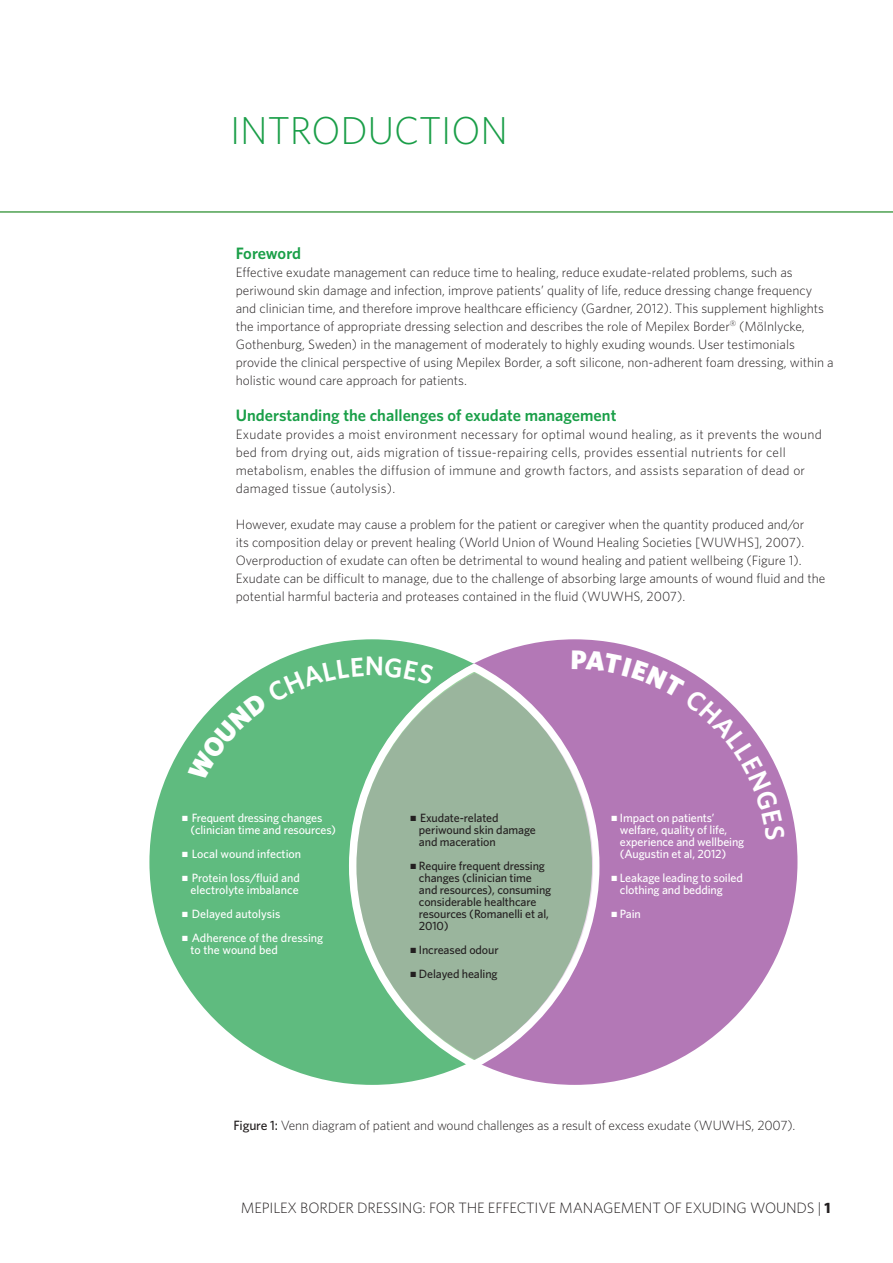
<style>
.page{position:relative;width:893px;height:1263px;background:#fff}
.page>*{position:absolute;margin:0;border:0;box-sizing:border-box;transform-origin:0 0}
.t1{font:300 39px "Whitney";color:#1a9e48}
.t2{font:600 16.5px "Whitney";color:#1a9f48}
.t3{font:300 15px "Whitney";letter-spacing:-.01em;color:#231f20}
.t4{font:300 13.5px/18px "Whitney";color:#231f20}
.t5{font:300 13.5px/18px "Whitney";letter-spacing:.02em;color:#231f20}
.t6{font:500 12px/12px "Whitney";letter-spacing:-.01em;color:#fff}
.t7{font:500 12px/12px "Whitney";letter-spacing:-.01em;color:#231f20}
.s1{font-weight:500}
.s2{font-weight:700}
</style>
<div class="page">
<hr style="left:0;top:211px;width:893px;height:2px;background:#6eb271">
<div style="left:149px;top:639px;width:446px;height:446px;background:#5fbb7f;border-radius:50%"></div>
<div style="left:352px;top:639px;width:445px;height:446px;background:#b378b6;border-radius:50%"></div>
<div style="left:349px;top:664px;width:250px;height:404px;border:8px solid #fff;border-radius:50%"></div>
<svg style="left:356px;top:673px;width:237px;height:386px;background:#a0b8a3"></svg>
<svg style="left:187px;top:657px;width:247px;height:124px"></svg>
<svg style="left:572px;top:651px;width:213px;height:189px"></svg>
<h1 class="t1" style="left:230px;top:108px;width:280px">INTRODUCTION</h1>
<p class="t2" style="left:236px;top:243px;width:67px">Foreword</p>
<p class="t4" style="left:236px;top:263px;width:599px">Effective exudate management can reduce time to healing, reduce exudate-related problems, such as periwound skin damage and infection, improve patients’ quality of life, reduce dressing change frequency and clinician time, and therefore improve healthcare efficiency (Gardner, 2012). This supplement highlights the importance of appropriate dressing selection and describes the role of Mepilex Border<sup>‰</sup> (Mölnlycke, Gothenburg, Sweden) in the management of moderately to highly exuding wounds. User testimonials provide the clinical perspective of using Mepilex Border, a soft silicone, non-adherent foam dressing, within a holistic wound care approach for patients.</p>
<p class="t2" style="left:236px;top:405px;width:382px">Understanding the challenges of exudate management</p>
<p class="t5" style="left:236px;top:425px;width:587px">Exudate provides a moist environment necessary for optimal wound healing, as it prevents the wound bed from drying out, aids migration of tissue-repairing cells, provides essential nutrients for cell metabolism, enables the diffusion of immune and growth factors, and assists separation of dead or damaged tissue (autolysis).</p>
<p class="t4" style="left:236px;top:515px;width:591px">However, exudate may cause a problem for the patient or caregiver when the quantity produced and/or<br>its composition delay or prevent healing (World Union of Wound Healing Societies [WUWHS], 2007).<br>Overproduction of exudate can often be detrimental to wound healing and patient wellbeing (Figure 1).<br>Exudate can be difficult to manage, due to the challenge of absorbing large amounts of wound fluid and the potential harmful bacteria and proteases contained in the fluid (WUWHS, 2007).</p>
<p class="t6" style="left:191px;top:812px;width:147px;text-indent:-9px">■ Frequent dressing changes (clinician time and resources)</p>
<p class="t6" style="left:182px;top:848px;width:121px">■ Local wound infection</p>
<p class="t6" style="left:182px;top:872px;width:119px;text-align:right">■ Protein loss/fluid and electrolyte imbalance</p>
<p class="t6" style="left:182px;top:908px;width:100px">■ Delayed autolysis</p>
<p class="t6" style="left:191px;top:932px;width:134px;text-indent:-8px">■ Adherence of the dressing to the wound bed</p>
<p class="t7" style="left:419px;top:812px;width:118px;text-indent:-8px">■ Exudate-related periwound skin damage and maceration</p>
<p class="t7" style="left:419px;top:860px;width:134px;text-indent:-9px">■ Require frequent dressing changes (clinician time and resources), consuming considerable healthcare resources (Romanelli et al,<br>2010)</p>
<p class="t7" style="left:410px;top:944px;width:90px">■ Increased odour</p>
<p class="t7" style="left:410px;top:968px;width:89px">■ Delayed healing</p>
<p class="t6" style="left:620px;top:812px;width:126px;text-indent:-9px">■ Impact on patients’ welfare, quality of life, experience and wellbeing (Augustin et al, 2012)</p>
<p class="t6" style="left:620px;top:872px;width:124px;text-indent:-9px">■ Leakage leading to soiled clothing and bedding</p>
<p class="t6" style="left:611px;top:908px;width:31px">■ Pain</p>
<p class="t4" style="left:233px;top:1116px;width:564px"><span class="s1">Figure 1:</span> Venn diagram of patient and wound challenges as a result of excess exudate (WUWHS, 2007).</p>
<p class="t3" style="left:241px;top:1199px;width:591px">MEPILEX BORDER DRESSING: FOR THE EFFECTIVE MANAGEMENT OF EXUDING WOUNDS | <span class="s2">1</span></p>
</div>
